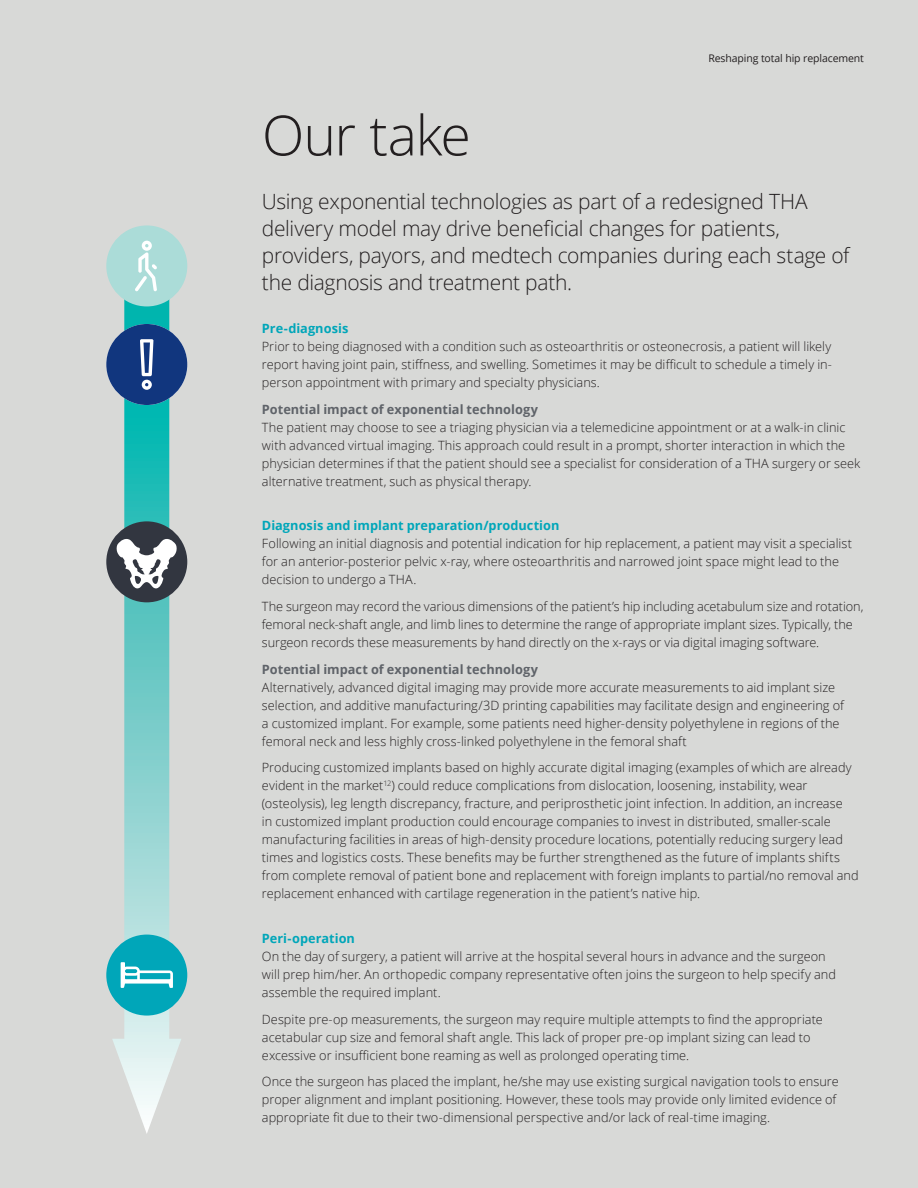
<style>
.page{position:relative;width:918px;height:1188px;background:#d8d9d7}
.page>*{position:absolute;margin:0;border:0;box-sizing:border-box;transform-origin:0 0}
.Story_heading_light{font:300 55.5px "Open Sans";letter-spacing:-.025em;color:#231f20}
.Introduction__14_18p{font:300 21px/27px "Open Sans";letter-spacing:-.015em;color:#231f20}
.Body_copy__8_5_12pt{font:300 12.75px/18px "Open Sans";letter-spacing:.005em;color:#231f20}
.Subhead_C__8_5pt_12p{font:700 12.75px "Open Sans";color:#5f6369}
.Subhead_A__8_5_12pt{font:700 12.75px "Open Sans";color:#00a6b9}
.Brochure_title___Lef{font:10.5px "Open Sans";letter-spacing:-.01em;color:#231f20}
</style>
<div class="page">
<svg style="left:124px;top:306px;width:45px;height:733px;background:#6cccc8"></svg>
<svg style="left:112px;top:1039px;width:69px;height:95px"></svg>
<div style="left:106px;top:521px;width:81px;height:81px;background:#323640;border-radius:50%"></div>
<svg style="left:116px;top:539px;width:61px;height:50px"></svg>
<svg style="left:106px;top:225px;width:81px;height:81px"></svg>
<svg style="left:106px;top:324px;width:81px;height:81px"></svg>
<div style="left:106px;top:935px;width:81px;height:81px;background:#00a6b9;border-radius:50%"></div>
<svg style="left:121px;top:962px;width:52px;height:26px"></svg>
<p class="Brochure_title___Lef" style="left:708px;top:51px;width:157px">Reshaping total hip replacement</p>
<p class="Story_heading_light" style="left:262px;top:97px;width:210px">Our take</p>
<p class="Introduction__14_18p" style="left:262px;top:188px;width:589px">Using exponential technologies as part of a redesigned THA delivery model may drive beneficial changes for patients, providers, payors, and medtech companies during each stage of the diagnosis and treatment path.</p>
<p class="Subhead_A__8_5_12pt" style="left:262px;top:319px;width:88px">Pre-diagnosis</p>
<p class="Body_copy__8_5_12pt" style="left:262px;top:337px;width:572px;text-align:justify">Prior to being diagnosed with a condition such as osteoarthritis or osteonecrosis, a patient will likely report having joint pain, stiffness, and swelling. Sometimes it may be difficult to schedule a timely in&shy;person appointment with primary and specialty physicians.</p>
<p class="Subhead_C__8_5pt_12p" style="left:262px;top:400px;width:278px">Potential impact of exponential technology</p>
<p class="Body_copy__8_5_12pt" style="left:262px;top:418px;width:600px">The patient may choose to see a triaging physician via a telemedicine appointment or at a walk-in clinic with advanced virtual imaging. This approach could result in a prompt, shorter interaction in which the physician determines if that the patient should see a specialist for consideration of a THA surgery or seek alternative treatment, such as physical therapy.</p>
<p class="Subhead_A__8_5_12pt" style="left:262px;top:517px;width:299px">Diagnosis and implant preparation/production</p>
<p class="Body_copy__8_5_12pt" style="left:262px;top:534px;width:592px">Following an initial diagnosis and potential indication for hip replacement, a patient may visit a specialist for an anterior-posterior pelvic x-ray, where osteoarthritis and narrowed joint space might lead to the decision to undergo a THA.</p>
<p class="Body_copy__8_5_12pt" style="left:262px;top:597px;width:603px">The surgeon may record the various dimensions of the patient’s hip including acetabulum size and rotation, femoral neck-shaft angle, and limb lines to determine the range of appropriate implant sizes. Typically, the surgeon records these measurements by hand directly on the x-rays or via digital imaging software.</p>
<p class="Subhead_C__8_5pt_12p" style="left:262px;top:660px;width:278px">Potential impact of exponential technology</p>
<p class="Body_copy__8_5_12pt" style="left:262px;top:678px;width:584px">Alternatively, advanced digital imaging may provide more accurate measurements to aid implant size selection, and additive manufacturing/3D printing capabilities may facilitate design and engineering of a customized implant. For example, some patients need higher-density polyethylene in regions of the femoral neck and less highly cross-linked polyethylene in the femoral shaft</p>
<p class="Body_copy__8_5_12pt" style="left:262px;top:758px;width:598px">Producing customized implants based on highly accurate digital imaging (examples of which are already evident in the market<sup>12</sup>) could reduce complications from dislocation, loosening, instability, wear (osteolysis), leg length discrepancy, fracture, and periprosthetic joint infection. In addition, an increase<br>in customized implant production could encourage companies to invest in distributed, smaller-scale manufacturing facilities in areas of high-density procedure locations, potentially reducing surgery lead times and logistics costs. These benefits may be further strengthened as the future of implants shifts from complete removal of patient bone and replacement with foreign implants to partial/no removal and replacement enhanced with cartilage regeneration in the patient’s native hip.</p>
<p class="Subhead_A__8_5_12pt" style="left:262px;top:929px;width:95px">Peri-operation</p>
<p class="Body_copy__8_5_12pt" style="left:262px;top:947px;width:576px">On the day of surgery, a patient will arrive at the hospital several hours in advance and the surgeon will prep him/her. An orthopedic company representative often joins the surgeon to help specify and assemble the required implant.</p>
<p class="Body_copy__8_5_12pt" style="left:262px;top:1010px;width:563px">Despite pre-op measurements, the surgeon may require multiple attempts to find the appropriate acetabular cup size and femoral shaft angle. This lack of proper pre-op implant sizing can lead to excessive or insufficient bone reaming as well as prolonged operating time.</p>
<p class="Body_copy__8_5_12pt" style="left:262px;top:1072px;width:578px">Once the surgeon has placed the implant, he/she may use existing surgical navigation tools to ensure proper alignment and implant positioning. However, these tools may provide only limited evidence of appropriate fit due to their two-dimensional perspective and/or lack of real-time imaging.</p>
</div>
